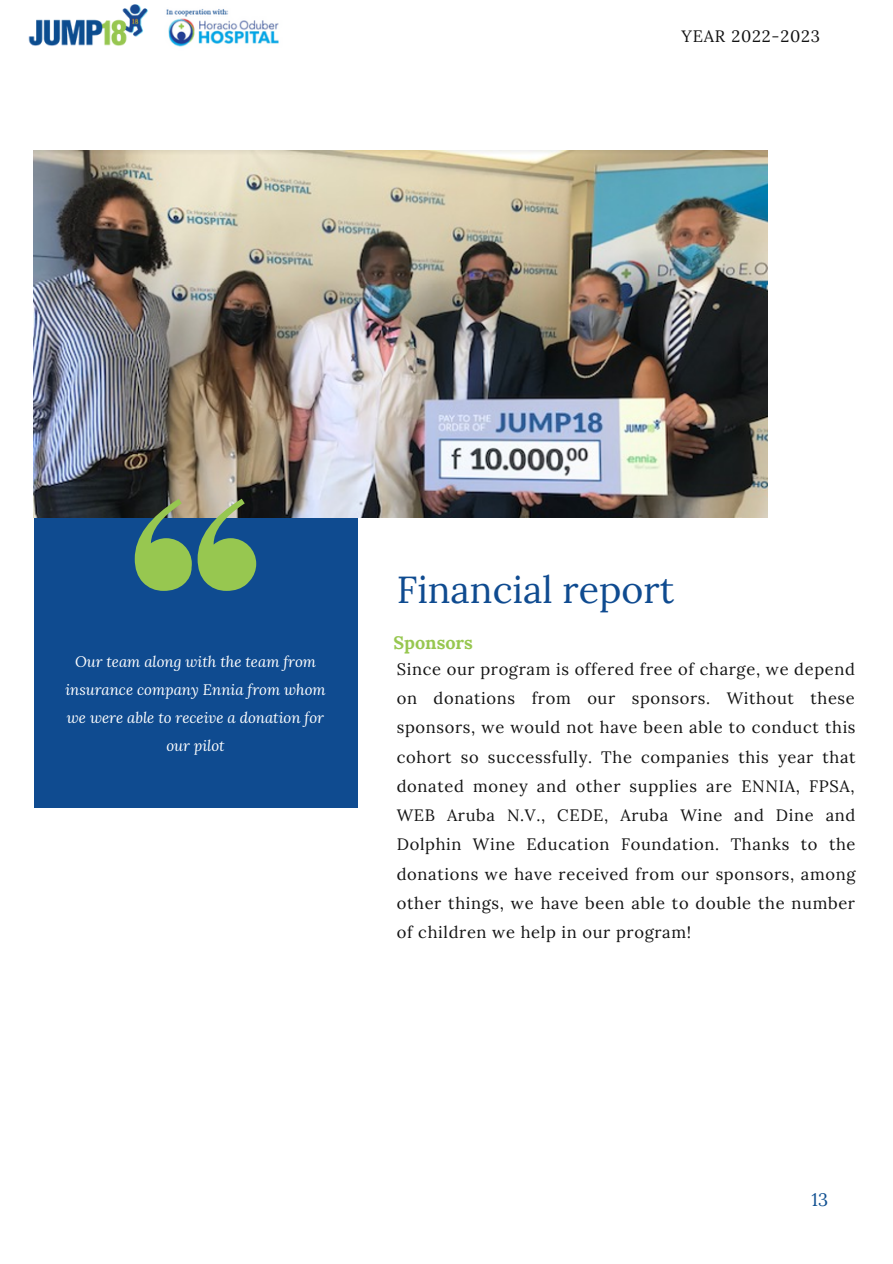
<style>
.page{position:relative;width:893px;height:1264px;background:#fff}
.page>*{position:absolute;margin:0;border:0;box-sizing:border-box;transform-origin:0 0}
.t1{font:37.5px "Lora";color:#0f4b90}
.t2{font:700 18px "Lora";color:#97c750}
.t3{font:18px "Lora";color:#105091}
.t4{font:16.5px/29.2px "Lora";letter-spacing:.04em;color:#131313;text-align:justify}
.t5{font:italic 15px/28px "Lora";color:#fff;text-align:center}
</style>
<div class="page">
<div style="left:34px;top:517px;width:323px;height:290px;background:#0f4b90"></div>
<img style="left:28px;top:4px;width:120px;height:42px">
<img style="left:34px;top:150px;width:733px;height:368px">
<svg style="left:135px;top:498px;width:121px;height:93px"></svg>
<img style="left:166px;top:9px;width:113px;height:38px">
<p class="t4" style="left:681px;top:22px;width:140px">YEAR 2022-2023</p>
<p class="t5" style="left:65px;top:647px;width:262px">Our team along with the team from insurance company Ennia from whom we were able to receive a donation for our pilot</p>
<p class="t1" style="left:397px;top:565px;width:279px">Financial report</p>
<p class="t2" style="left:393px;top:630px;width:81px">Sponsors</p>
<p class="t4" style="left:397px;top:654px;width:460px">Since our program is offered free of charge, we depend on donations from our sponsors. Without these sponsors, we would not have been able to conduct this cohort so successfully. The companies this year that donated money and other supplies are ENNIA, FPSA, WEB Aruba N.V., CEDE, Aruba Wine and Dine and Dolphin Wine Education Foundation. Thanks to the donations we have received from our sponsors, among other things, we have been able to double the number of children we help in our program!</p>
<p class="t3" style="left:811px;top:1188px;width:18px">13</p>
</div>
